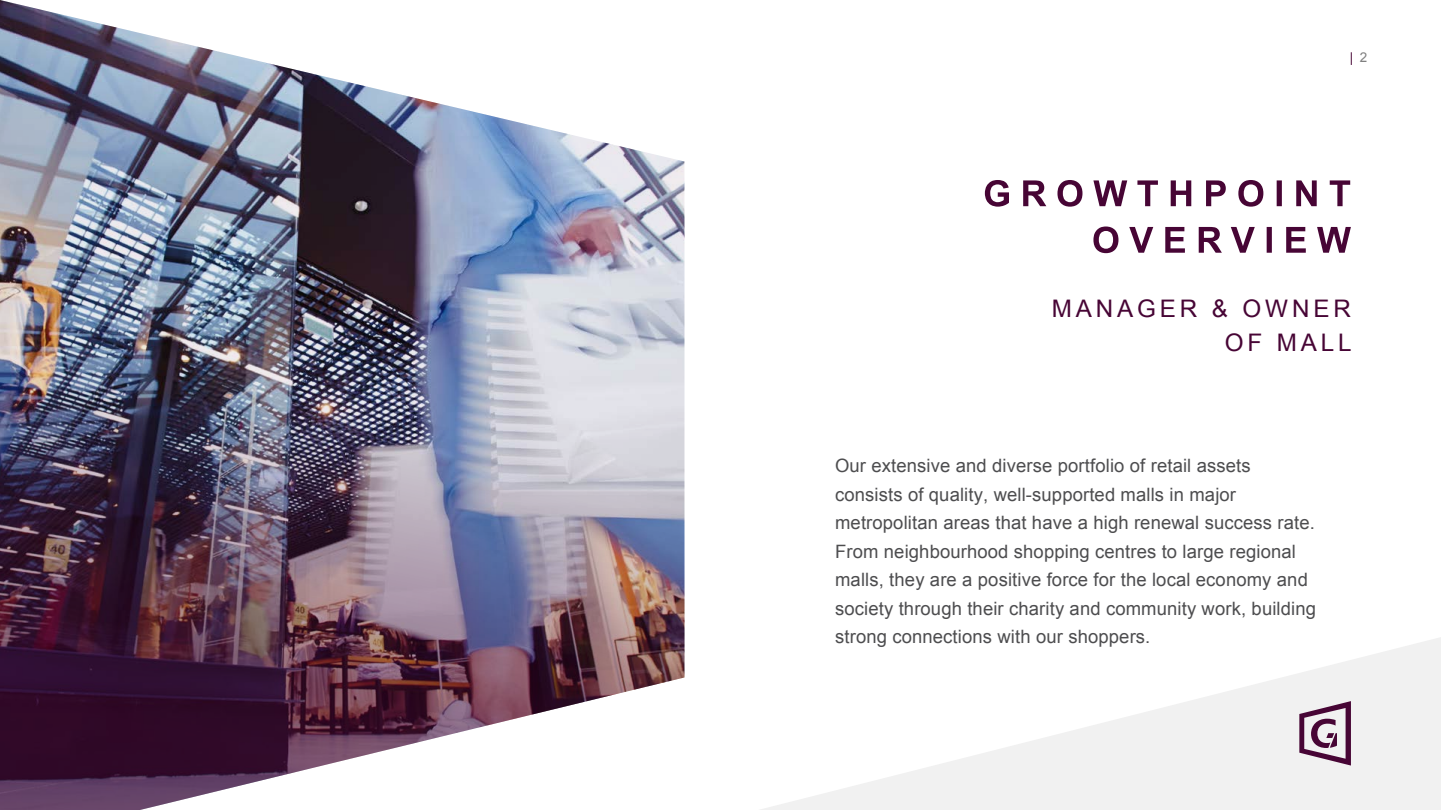
<style>
.page{position:relative;width:1441px;height:810px;background:#fff}
.page>*{position:absolute;margin:0;border:0;box-sizing:border-box;transform-origin:0 0}
.t1{font:24.15px/33.9px "Arial";letter-spacing:.16em;color:#470535;text-align:right}
.t2{font:18.45px/28.5px "Arial";letter-spacing:.005em;color:#4d4d4f}
.t3{font:13.5px "Arial";color:#470535}
.s1{color:#808080}
</style>
<div class="page">
<svg style="left:761px;top:638px;width:679px;height:172px"></svg>
<svg style="left:1299px;top:701px;width:51px;height:65px"></svg>
<svg style="left:984px;top:180px;width:365px;height:27px"></svg>
<svg style="left:1093px;top:227px;width:257px;height:26px"></svg>
<img style="left:0;top:0;width:684px;height:810px">
<p class="t3" style="left:1349px;top:49px;width:19px">| <span class="s1">2</span></p>
<h1 class="t1" style="left:1051px;top:292px;width:301px">MANAGER &amp; OWNER<br>OF MALL</h1>
<p class="t2" style="left:835px;top:452px;width:482px">Our extensive and diverse portfolio of retail assets consists of quality, well-supported malls in major metropolitan areas that have a high renewal success rate.<br>From neighbourhood shopping centres to large regional malls, they are a positive force for the local economy and society through their charity and community work, building strong connections with our shoppers.</p>
</div>
